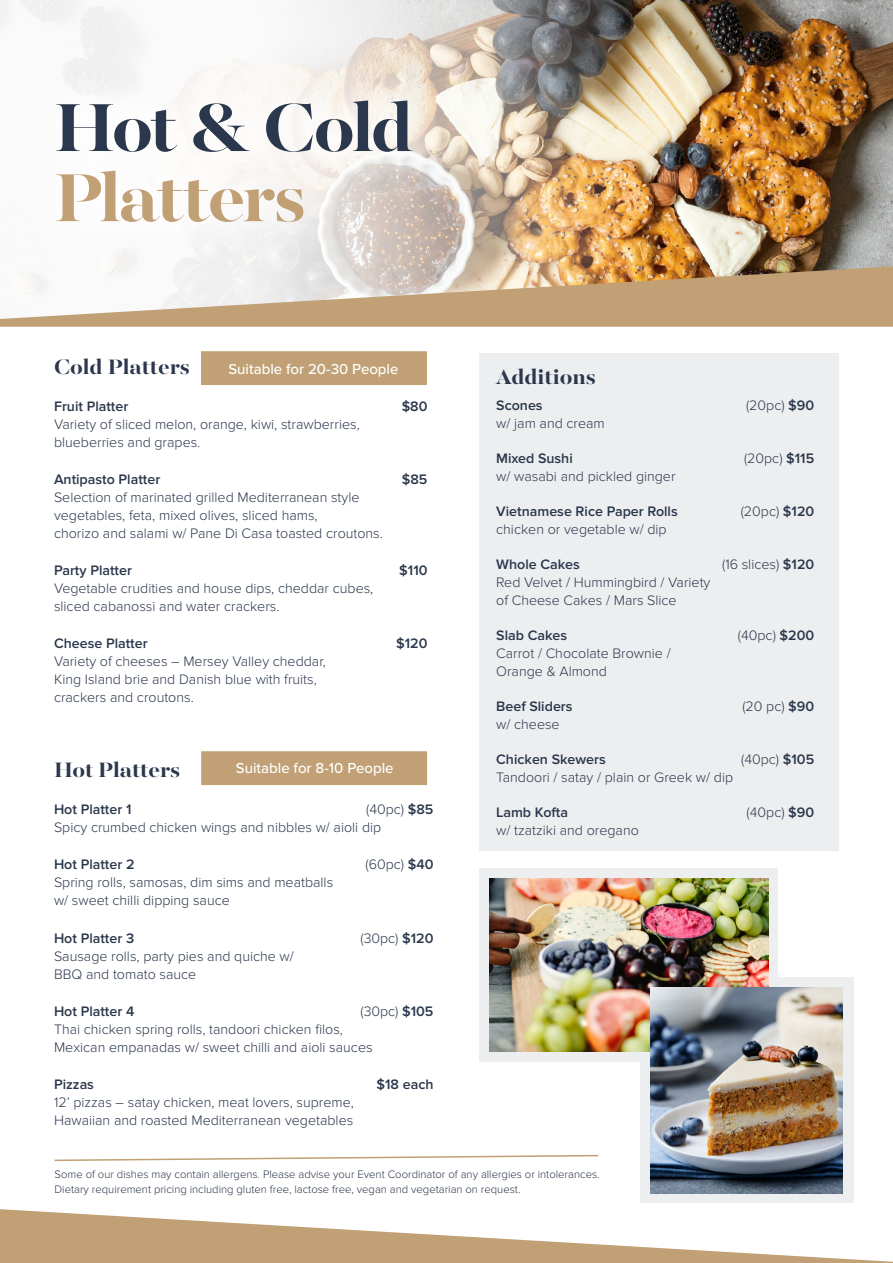
<style>
.page{position:relative;width:893px;height:1263px;background:#fff}
.page>*{position:absolute;margin:0;border:0;box-sizing:border-box;transform-origin:0 0}
.t1{font:700 75.6px/70.1px "Majesti Banner";letter-spacing:-.04em;color:#2b374c}
.body_copy{font:700 23.25px "Majesti Banner";color:#2b374c}
.t2{font:500 15px "Proxima Nova";color:#fff}
.body_copy-2{font:300 14.25px/18px "Proxima Nova";color:#2b374c}
.body_copy-3{font:600 14.25px "Proxima Nova";color:#2b374c}
.body_copy-4{font:300 11.25px/15px "Proxima Nova";color:#2b374c}
.s1{color:#c0a074}
.s2{font-weight:600}
</style>
<div class="page">
<div style="left:479px;top:353px;width:360px;height:497px;background:#edeef0"></div>
<img style="left:639px;top:0;width:254px;height:266px">
<img style="left:0;top:0;width:639px;height:266px">
<div style="left:18px;top:61px;width:432px;height:200px;background:#fff;opacity:.75"></div>
<svg style="left:0;top:266px;width:893px;height:61px;fill:#c0a074"></svg>
<svg style="left:54px;top:1154px;width:545px;height:8px"></svg>
<svg style="left:0;top:1209px;width:893px;height:54px;fill:#c0a074"></svg>
<div style="left:200px;top:350px;width:228px;height:36px;background:#c0a074;border:1px solid #fff"></div>
<div style="left:200px;top:750px;width:228px;height:36px;background:#c0a074;border:1px solid #fff"></div>
<div style="left:479px;top:868px;width:298px;height:194px;background:#edeef0"></div>
<div style="left:640px;top:977px;width:213px;height:226px;background:#edeef0"></div>
<img style="left:490px;top:878px;width:278px;height:173px">
<img style="left:651px;top:988px;width:192px;height:205px">
<p class="t1" style="left:54px;top:98px;width:361px">Hot &amp; Cold<br><span class="s1">Platters</span></p>
<p class="body_copy" style="left:54px;top:351px;width:137px">Cold Platters</p>
<p class="body_copy-3" style="left:54px;top:398px;width:76px">Fruit Platter</p>
<p class="body_copy-3" style="left:402px;top:398px;width:27px">$80</p>
<p class="body_copy-2" style="left:54px;top:415px;width:307px">Variety of sliced melon, orange, kiwi, strawberries, blueberries and grapes.</p>
<p class="body_copy-3" style="left:54px;top:471px;width:108px">Antipasto Platter</p>
<p class="body_copy-3" style="left:402px;top:471px;width:27px">$85</p>
<p class="body_copy-2" style="left:54px;top:488px;width:330px">Selection of marinated grilled Mediterranean style vegetables, feta, mixed olives, sliced hams,<br>chorizo and salami w/ Pane Di Casa toasted croutons.</p>
<p class="body_copy-3" style="left:54px;top:562px;width:80px">Party Platter</p>
<p class="body_copy-3" style="left:399px;top:562px;width:30px">$110</p>
<p class="body_copy-2" style="left:54px;top:579px;width:321px">Vegetable crudities and house dips, cheddar cubes, sliced cabanossi and water crackers.</p>
<p class="body_copy-3" style="left:54px;top:635px;width:95px">Cheese Platter</p>
<p class="body_copy-3" style="left:396px;top:635px;width:33px">$120</p>
<p class="body_copy-2" style="left:54px;top:653px;width:273px">Variety of cheeses – Mersey Valley cheddar,<br>King Island brie and Danish blue with fruits, crackers and croutons.</p>
<p class="t2" style="left:228px;top:357px;width:172px">Suitable for 20-30 People</p>
<p class="body_copy" style="left:54px;top:755px;width:128px">Hot Platters</p>
<p class="body_copy-3" style="left:54px;top:801px;width:79px">Hot Platter 1</p>
<p class="t2" style="left:236px;top:756px;width:159px">Suitable for 8-10 People</p>
<p class="body_copy-2" style="left:54px;top:801px;width:381px;text-indent:312px">(40pc) <span class="s2">$85<br></span>Spicy crumbed chicken wings and nibbles w/ aioli dip</p>
<p class="body_copy-3" style="left:54px;top:856px;width:82px">Hot Platter 2</p>
<p class="body_copy-2" style="left:366px;top:856px;width:69px">(60pc) <span class="s2">$40</span></p>
<p class="body_copy-2" style="left:54px;top:874px;width:281px">Spring rolls, samosas, dim sims and meatballs w/ sweet chilli dipping sauce</p>
<p class="body_copy-3" style="left:54px;top:929px;width:82px">Hot Platter 3</p>
<p class="body_copy-2" style="left:361px;top:929px;width:74px">(30pc) <span class="s2">$120</span></p>
<p class="body_copy-2" style="left:54px;top:947px;width:241px">Sausage rolls, party pies and quiche w/<br>BBQ and tomato sauce</p>
<p class="body_copy-3" style="left:54px;top:1003px;width:82px">Hot Platter 4</p>
<p class="body_copy-2" style="left:360px;top:1002px;width:75px">(30pc) <span class="s2">$105</span></p>
<p class="body_copy-2" style="left:54px;top:1020px;width:320px">Thai chicken spring rolls, tandoori chicken filos,<br>Mexican empanadas w/ sweet chilli and aioli sauces</p>
<p class="body_copy-3" style="left:54px;top:1076px;width:42px">Pizzas</p>
<p class="body_copy-3" style="left:377px;top:1076px;width:58px">$18 each</p>
<p class="body_copy-2" style="left:54px;top:1093px;width:301px">12’ pizzas – satay chicken, meat lovers, supreme,<br>Hawaiian and roasted Mediterranean vegetables</p>
<p class="body_copy" style="left:496px;top:361px;width:101px">Additions</p>
<p class="body_copy-3" style="left:496px;top:397px;width:48px">Scones</p>
<p class="body_copy-2" style="left:746px;top:397px;width:70px">(20pc) <span class="s2">$90</span></p>
<p class="body_copy-2" style="left:496px;top:415px;width:110px">w/ jam and cream</p>
<p class="body_copy-3" style="left:496px;top:450px;width:78px">Mixed Sushi</p>
<p class="body_copy-2" style="left:744px;top:450px;width:72px">(20pc) <span class="s2">$115</span></p>
<p class="body_copy-2" style="left:496px;top:468px;width:181px">w/ wasabi and pickled ginger</p>
<p class="body_copy-3" style="left:496px;top:503px;width:183px">Vietnamese Rice Paper Rolls</p>
<p class="body_copy-2" style="left:741px;top:503px;width:75px">(20pc) <span class="s2">$120</span></p>
<p class="body_copy-2" style="left:496px;top:521px;width:172px">chicken or vegetable w/ dip</p>
<p class="body_copy-3" style="left:496px;top:556px;width:85px">Whole Cakes</p>
<p class="body_copy-2" style="left:722px;top:556px;width:94px">(16 slices) <span class="s2">$120</span></p>
<p class="body_copy-2" style="left:496px;top:574px;width:216px">Red Velvet / Hummingbird / Variety of Cheese Cakes / Mars Slice</p>
<p class="body_copy-3" style="left:496px;top:627px;width:72px">Slab Cakes</p>
<p class="body_copy-2" style="left:738px;top:627px;width:78px">(40pc) <span class="s2">$200</span></p>
<p class="body_copy-2" style="left:496px;top:645px;width:176px">Carrot / Chocolate Brownie /<br>Orange &amp; Almond</p>
<p class="body_copy-3" style="left:496px;top:698px;width:78px">Beef Sliders</p>
<p class="body_copy-2" style="left:742px;top:698px;width:73px">(20 pc) <span class="s2">$90</span></p>
<p class="body_copy-2" style="left:496px;top:716px;width:65px">w/ cheese</p>
<p class="body_copy-3" style="left:496px;top:751px;width:111px">Chicken Skewers</p>
<p class="body_copy-2" style="left:741px;top:751px;width:75px">(40pc) <span class="s2">$105</span></p>
<p class="body_copy-2" style="left:496px;top:769px;width:238px">Tandoori / satay / plain or Greek w/ dip</p>
<p class="body_copy-3" style="left:496px;top:804px;width:73px">Lamb Kofta</p>
<p class="body_copy-2" style="left:747px;top:804px;width:69px">(40pc) <span class="s2">$90</span></p>
<p class="body_copy-2" style="left:496px;top:822px;width:144px">w/ tzatziki and oregano</p>
<p class="body_copy-4" style="left:55px;top:1167px;width:547px">Some of our dishes may contain allergens. Please advise your Event Coordinator of any allergies or intolerances.<br>Dietary requirement pricing including gluten free, lactose free, vegan and vegetarian on request.</p>
</div>
